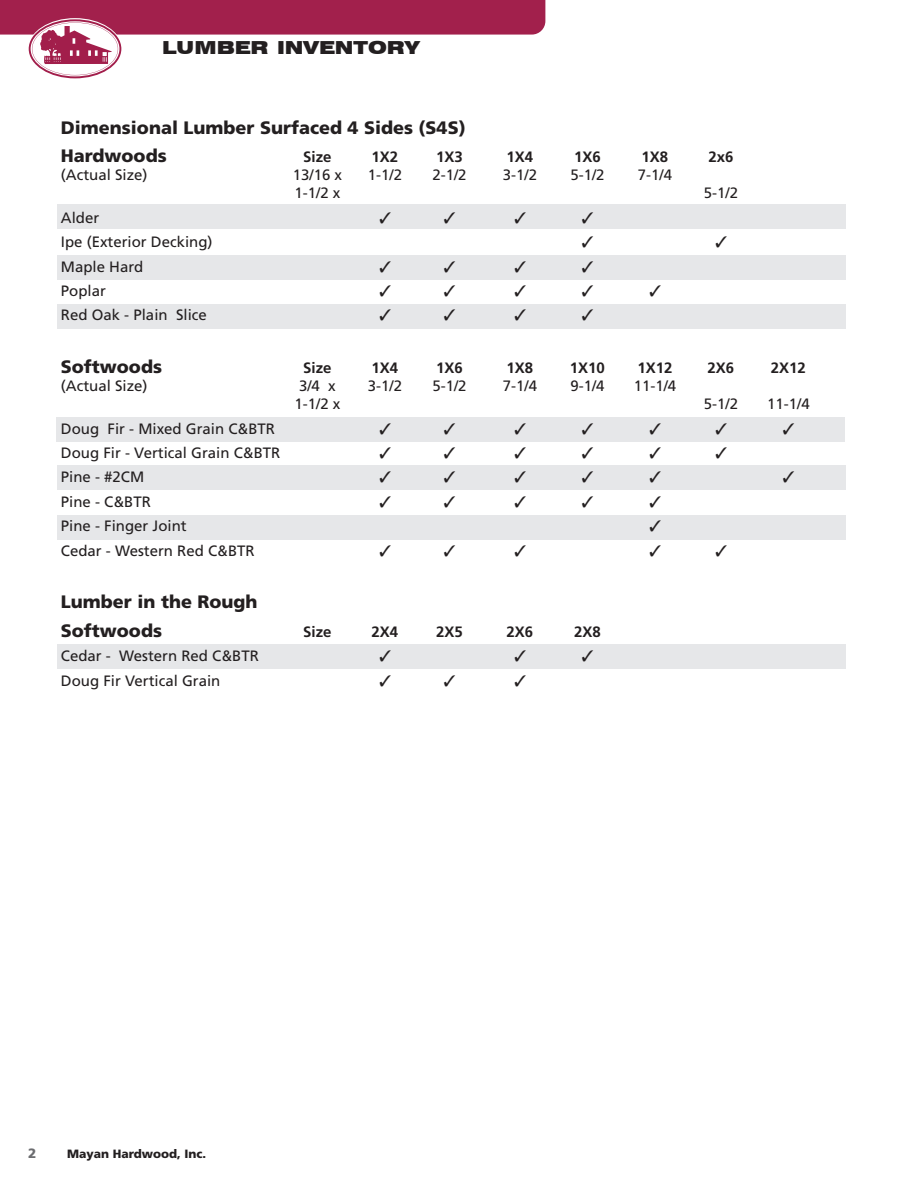
<style>
.page{position:relative;width:918px;height:1188px;background:#fff}
.page>*{position:absolute;margin:0;border:0;box-sizing:border-box;transform-origin:0 0}
.t1{font:900 18px "Frutiger";color:#231f20}
.t2{font:900 expanded 18px "Swiss 721 BT";color:#231f20}
.t3{font:15px "Frutiger";color:#231f20}
.t4{font:700 15px "Frutiger";color:#231f20}
.t5{font:900 13.5px "Frutiger";color:#6c6d70}
.t6{font:900 12px "Frutiger";color:#231f20}
</style>
<div class="page">
<svg style="left:0;top:0;width:545px;height:78px"></svg>
<div style="left:56px;top:417px;width:788px;height:25px;background:#e6e7e9"></div>
<div style="left:57px;top:304px;width:788px;height:24px;background:#e6e7e9"></div>
<div style="left:57px;top:255px;width:788px;height:25px;background:#e6e7e9"></div>
<div style="left:57px;top:204px;width:788px;height:25px;background:#e6e7e9"></div>
<div style="left:57px;top:644px;width:788px;height:25px;background:#e6e7e9"></div>
<div style="left:57px;top:515px;width:788px;height:25px;background:#e6e7e9"></div>
<div style="left:57px;top:465px;width:788px;height:25px;background:#e6e7e9"></div>
<p class="t2" style="left:162px;top:37px;width:259px">LUMBER INVENTORY</p>
<p class="t1" style="left:61px;top:117px;width:406px">Dimensional Lumber Surfaced 4 Sides (S4S)</p>
<p class="t1" style="left:61px;top:145px;width:107px">Hardwoods</p>
<p class="t4" style="left:303px;top:148px;width:30px">Size</p>
<p class="t4" style="left:372px;top:148px;width:28px">1X2</p>
<p class="t4" style="left:436px;top:148px;width:28px">1X3</p>
<p class="t4" style="left:507px;top:148px;width:28px">1X4</p>
<p class="t4" style="left:574px;top:148px;width:28px">1X6</p>
<p class="t4" style="left:642px;top:148px;width:28px">1X8</p>
<p class="t4" style="left:708px;top:148px;width:27px">2x6</p>
<p class="t3" style="left:61px;top:166px;width:88px">(Actual Size)</p>
<p class="t3" style="left:293px;top:166px;width:51px">13/16 x</p>
<p class="t3" style="left:368px;top:166px;width:36px">1-1/2</p>
<p class="t3" style="left:432px;top:166px;width:36px">2-1/2</p>
<p class="t3" style="left:503px;top:166px;width:36px">3-1/2</p>
<p class="t3" style="left:570px;top:166px;width:36px">5-1/2</p>
<p class="t3" style="left:638px;top:166px;width:36px">7-1/4</p>
<p class="t3" style="left:295px;top:184px;width:47px">1-1/2 x</p>
<p class="t3" style="left:704px;top:184px;width:36px">5-1/2</p>
<p class="t3" style="left:61px;top:209px;width:40px">Alder</p>
<p class="t3" style="left:61px;top:233px;width:153px">Ipe (Exterior Decking)</p>
<p class="t3" style="left:61px;top:257px;width:84px">Maple Hard</p>
<p class="t3" style="left:61px;top:282px;width:47px">Poplar</p>
<p class="t3" style="left:61px;top:306px;width:147px">Red Oak - Plain Slice</p>
<p class="t1" style="left:61px;top:356px;width:103px">Softwoods</p>
<p class="t4" style="left:303px;top:359px;width:30px">Size</p>
<p class="t4" style="left:372px;top:359px;width:28px">1X4</p>
<p class="t4" style="left:436px;top:359px;width:28px">1X6</p>
<p class="t4" style="left:507px;top:359px;width:28px">1X8</p>
<p class="t4" style="left:570px;top:359px;width:37px">1X10</p>
<p class="t4" style="left:637px;top:359px;width:37px">1X12</p>
<p class="t4" style="left:708px;top:359px;width:28px">2X6</p>
<p class="t4" style="left:771px;top:359px;width:37px">2X12</p>
<p class="t3" style="left:61px;top:377px;width:88px">(Actual Size)</p>
<p class="t3" style="left:299px;top:377px;width:38px">3/4 x</p>
<p class="t3" style="left:368px;top:377px;width:36px">3-1/2</p>
<p class="t3" style="left:432px;top:377px;width:36px">5-1/2</p>
<p class="t3" style="left:503px;top:377px;width:36px">7-1/4</p>
<p class="t3" style="left:570px;top:377px;width:36px">9-1/4</p>
<p class="t3" style="left:634px;top:377px;width:44px">11-1/4</p>
<p class="t3" style="left:295px;top:395px;width:47px">1-1/2 x</p>
<p class="t3" style="left:704px;top:395px;width:36px">5-1/2</p>
<p class="t3" style="left:767px;top:395px;width:44px">11-1/4</p>
<p class="t3" style="left:61px;top:419px;width:216px">Doug Fir - Mixed Grain C&amp;BTR</p>
<p class="t3" style="left:61px;top:444px;width:221px">Doug Fir - Vertical Grain C&amp;BTR</p>
<p class="t3" style="left:61px;top:468px;width:85px">Pine - #2CM</p>
<p class="t3" style="left:61px;top:493px;width:92px">Pine - C&amp;BTR</p>
<p class="t3" style="left:61px;top:517px;width:127px">Pine - Finger Joint</p>
<p class="t3" style="left:61px;top:542px;width:195px">Cedar - Western Red C&amp;BTR</p>
<p class="t1" style="left:61px;top:591px;width:198px">Lumber in the Rough</p>
<p class="t1" style="left:61px;top:619px;width:103px">Softwoods</p>
<p class="t4" style="left:303px;top:623px;width:30px">Size</p>
<p class="t4" style="left:372px;top:623px;width:28px">2X4</p>
<p class="t4" style="left:436px;top:623px;width:28px">2X5</p>
<p class="t4" style="left:507px;top:623px;width:28px">2X6</p>
<p class="t4" style="left:574px;top:623px;width:28px">2X8</p>
<p class="t3" style="left:61px;top:647px;width:199px">Cedar - Western Red C&amp;BTR</p>
<p class="t3" style="left:61px;top:671px;width:161px">Doug Fir Vertical Grain</p>
<p class="t5" style="left:28px;top:1145px;width:10px">2</p>
<p class="t6" style="left:67px;top:1147px;width:141px">Mayan Hardwood, Inc.</p>
</div>
